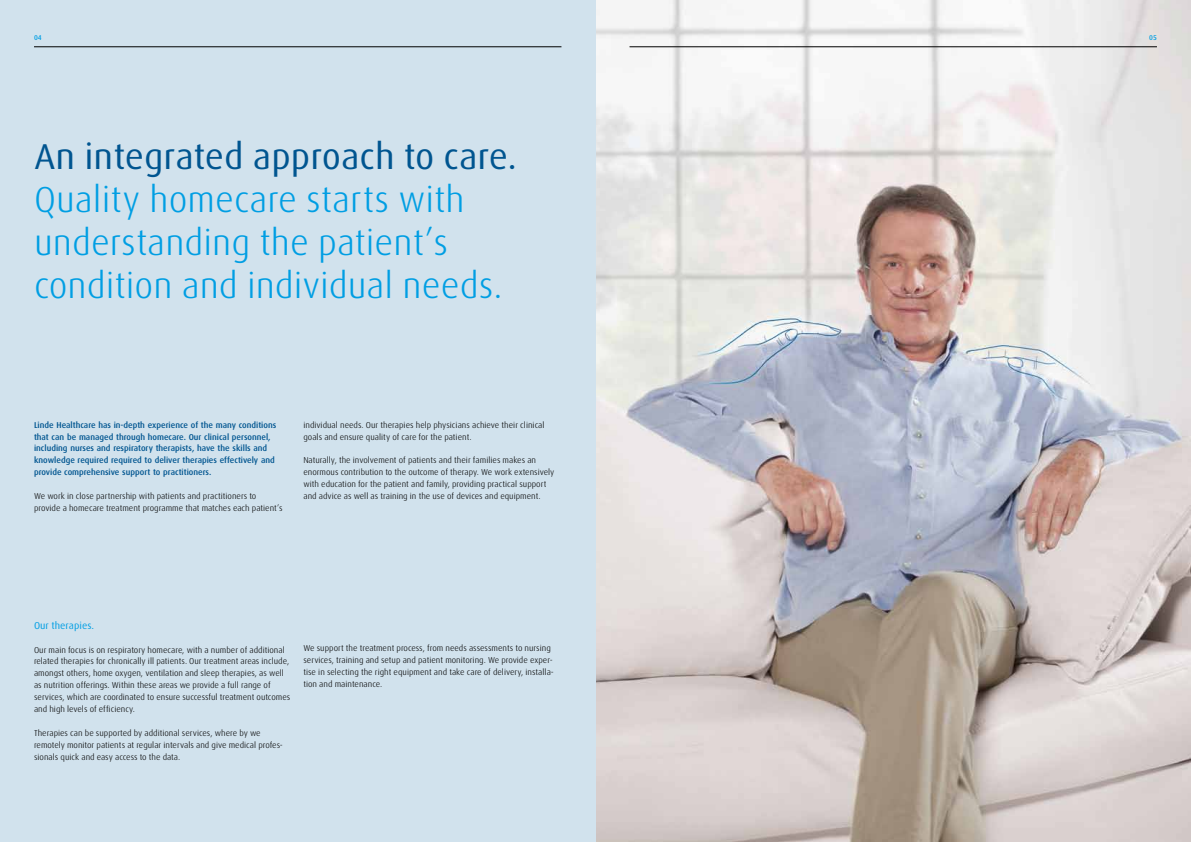
<style>
.page{position:relative;width:1191px;height:842px;background:#fff}
.page>*{position:absolute;margin:0;border:0;box-sizing:border-box;transform-origin:0 0}
.t1{font:300 36px/43.2px "Linde Dax Global";color:#009ee3}
.t2{font:36px "Linde Dax Global";color:#005590}
.t3{font:10px "Linde Dax Global";color:#009ee3}
.t4{font:300 8.5px/11.9px "Linde Dax Global";color:#000}
.t5{font:500 8.5px/11.9px "Linde Dax Global";color:#005590}
.t6{font:500 7px "Linde Dax Global";color:#009ee3}
</style>
<div class="page">
<img style="left:595px;top:0;width:596px;height:842px">
<hr style="left:629px;top:47px;width:528px;height:1px;background:#000">
<div style="left:0;top:0;width:595px;height:842px;background:#d1e2ed"></div>
<hr style="left:34px;top:47px;width:527px;height:1px;background:#000">
<p class="t6" style="left:34px;top:33px;width:9px">04</p>
<p class="t6" style="left:1149px;top:33px;width:9px">05</p>
<h1 class="t2" style="left:34px;top:135px;width:484px">An integrated approach to care.</h1>
<h1 class="t1" style="left:34px;top:178px;width:470px">Quality homecare starts with understanding the patient’s condition and individual needs.</h1>
<p class="t5" style="left:34px;top:419px;width:244px">Linde Healthcare has in-depth experience of the many conditions that can be managed through homecare. Our clinical personnel, including nurses and respiratory therapists, have the skills and knowledge required required to deliver therapies effectively and provide comprehensive support to practitioners.</p>
<p class="t4" style="left:34px;top:490px;width:250px">We work in close partnership with patients and practitioners to provide a homecare treatment programme that matches each patient’s</p>
<p class="t4" style="left:303px;top:419px;width:243px">individual needs. Our therapies help physicians achieve their clinical goals and ensure quality of care for the patient.</p>
<p class="t4" style="left:303px;top:454px;width:252px">Naturally, the involvement of patients and their families makes an enormous contribution to the outcome of therapy. We work extensively with education for the patient and family, providing practical support and advice as well as training in the use of devices and equipment.</p>
<p class="t3" style="left:34px;top:619px;width:62px">Our therapies.</p>
<p class="t4" style="left:34px;top:644px;width:258px">Our main focus is on respiratory homecare, with a number of additional related therapies for chronically ill patients. Our treatment areas include, amongst others, home oxygen, ventilation and sleep therapies, as well as nutrition offerings. Within these areas we provide a full range of services, which are coordinated to ensure successful treatment outcomes and high levels of efficiency.</p>
<p class="t4" style="left:34px;top:727px;width:250px">Therapies can be supported by additional services, where by we remotely monitor patients at regular intervals and give medical profes&shy;sionals quick and easy access to the data.</p>
<p class="t4" style="left:303px;top:642px;width:252px">We support the treatment process, from needs assessments to nursing services, training and setup and patient monitoring. We provide exper&shy;tise in selecting the right equipment and take care of delivery, installa&shy;tion and maintenance.</p>
</div>
